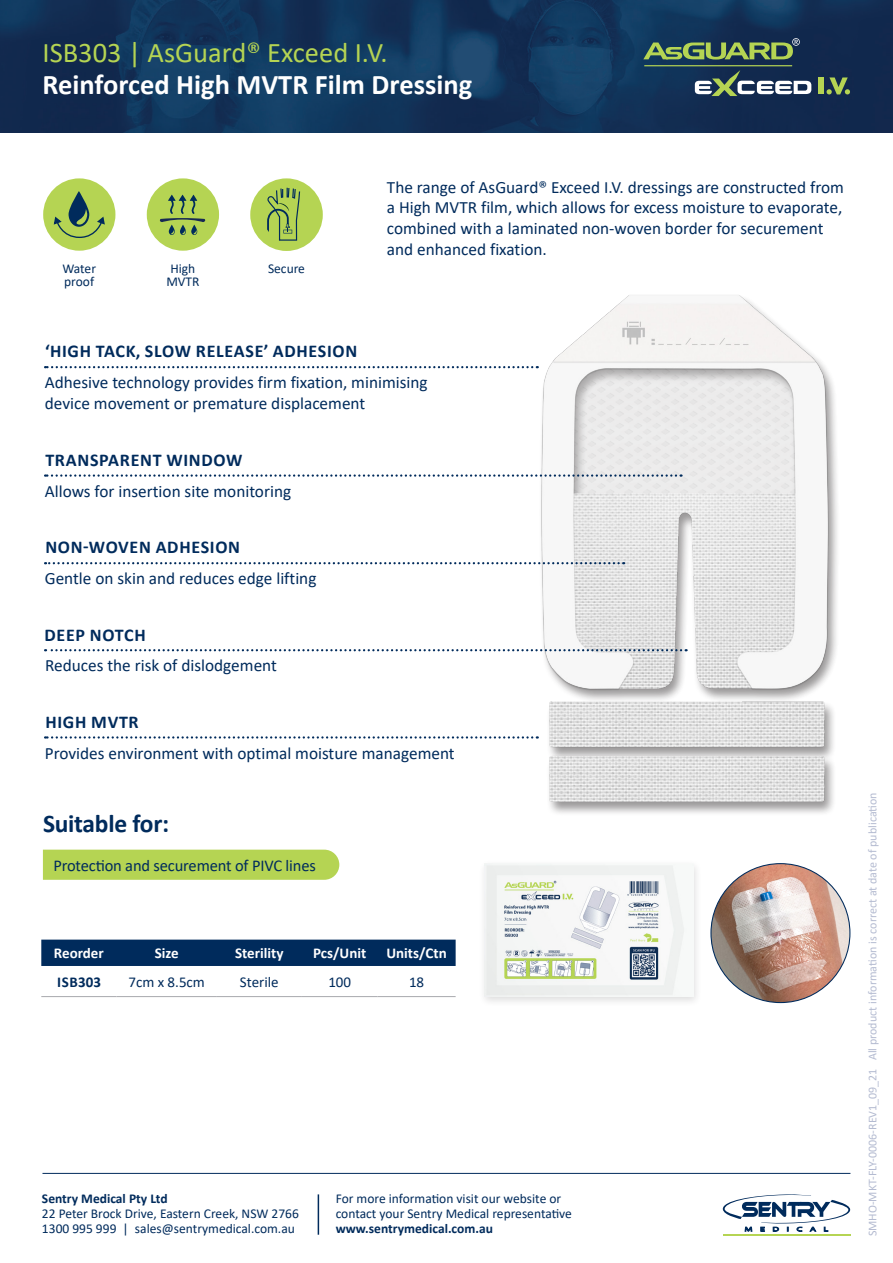
<style>
.page{position:relative;width:893px;height:1263px;background:#fff}
.page>*{position:absolute;margin:0;border:0;box-sizing:border-box;transform-origin:0 0}
.t1{font:700 28.5px "Calibri";color:#fff}
.t2{font:28.5px "Calibri";color:#b5d453}
.Product_Text{font:700 25.5px "Calibri";letter-spacing:-.01em;color:#002b5c}
.Sub_Heading{font:700 18px "Calibri";letter-spacing:.04em;color:#002b5c}
.Description___Main_T{font:17.25px/20.7px "Calibri";color:#002b5c}
.Suitable_For{font:16.5px "Calibri";letter-spacing:-.01em;color:#002b5c}
.t3{font:700 15px "Calibri";color:#fff}
.t4{font:15px "Calibri";color:#002b5c}
.t5{font:700 15px "Calibri";letter-spacing:.02em;color:#002b5c}
.Icon_Text{font:13.5px/15px "Calibri";color:#002b5c}
.t6{font:700 13.5px "Calibri";color:#002b5c}
.t7{font:12px "Calibri";color:#b4bbd1}
</style>
<div class="page">
<hr style="left:318px;top:1194px;width:1px;height:41px;background:#002b5c">
<hr style="left:723px;top:1234px;width:127px;height:2px;background:#b5d453">
<svg style="left:723px;top:1194px;width:127px;height:37px"></svg>
<hr style="left:42px;top:1173px;width:808px;height:1px;background:#002b5c">
<img style="left:0;top:0;width:893px;height:133px">
<img style="left:471px;top:295px;width:366px;height:518px">
<div style="left:41px;top:939px;width:415px;height:27px;background:#002b5c"></div>
<hr style="left:41px;top:996px;width:76px;height:1px;background:#a8a9ad">
<hr style="left:117px;top:996px;width:100px;height:1px;background:#a8a9ad">
<hr style="left:217px;top:996px;width:85px;height:1px;background:#a8a9ad">
<hr style="left:302px;top:996px;width:76px;height:1px;background:#a8a9ad">
<hr style="left:378px;top:996px;width:78px;height:1px;background:#a8a9ad">
<svg style="left:45px;top:649px;width:642px;height:2px"></svg>
<svg style="left:45px;top:474px;width:637px;height:3px"></svg>
<svg style="left:45px;top:562px;width:579px;height:2px"></svg>
<div style="left:43px;top:850px;width:296px;height:30px;background:#b5d453"></div>
<svg style="left:695px;top:70px;width:116px;height:26px"></svg>
<svg style="left:643px;top:38px;width:157px;height:22px;background:#516f54"></svg>
<hr style="left:644px;top:65px;width:148px;height:1px;background:#b5d453">
<div style="left:819px;top:77px;width:5px;height:17px;background:#b5d453"></div>
<svg style="left:826px;top:77px;width:24px;height:17px"></svg>
<svg style="left:45px;top:736px;width:493px;height:3px"></svg>
<svg style="left:45px;top:366px;width:493px;height:2px"></svg>
<div style="left:43px;top:178px;width:72px;height:73px;background:#b5d453;border-radius:50%"></div>
<svg style="left:53px;top:191px;width:52px;height:47px"></svg>
<div style="left:147px;top:178px;width:72px;height:73px;background:#b5d453;border-radius:50%"></div>
<svg style="left:160px;top:195px;width:45px;height:40px"></svg>
<div style="left:250px;top:178px;width:73px;height:73px;background:#b5d453;border-radius:50%"></div>
<svg style="left:267px;top:188px;width:33px;height:53px"></svg>
<div style="left:479px;top:859px;width:224px;height:148px;background:#231f20;opacity:.15"></div>
<img style="left:485px;top:863px;width:208px;height:134px">
<img style="left:711px;top:864px;width:139px;height:138px;border-radius:69px">
<p class="t2" style="left:43px;top:33px;width:346px">ISB303 | AsGuard® Exceed I.V.</p>
<p class="t1" style="left:43px;top:64px;width:431px">Reinforced High MVTR Film Dressing</p>
<p class="Icon_Text" style="left:170px;top:260px;width:26px">High</p>
<p class="Icon_Text" style="left:166px;top:273px;width:35px">MVTR</p>
<p class="Icon_Text" style="left:62px;top:261px;width:35px;line-height:13px">Water proof</p>
<p class="Icon_Text" style="left:268px;top:260px;width:38px">Secure</p>
<p class="Sub_Heading" style="left:45px;top:339px;width:314px">‘HIGH TACK, SLOW RELEASE’ ADHESION</p>
<p class="Description___Main_T" style="left:387px;top:176px;width:459px">The range of AsGuard® Exceed I.V. dressings are constructed from a High MVTR film, which allows for excess moisture to evaporate, combined with a laminated non-woven border for securement and enhanced fixation.</p>
<p class="Description___Main_T" style="left:45px;top:372px;width:384px">Adhesive technology provides firm fixation, minimising</p>
<p class="Description___Main_T" style="left:45px;top:393px;width:322px">device movement or premature displacement</p>
<p class="Sub_Heading" style="left:45px;top:447px;width:199px">TRANSPARENT WINDOW</p>
<p class="Description___Main_T" style="left:45px;top:480px;width:248px">Allows for insertion site monitoring</p>
<p class="Sub_Heading" style="left:45px;top:535px;width:196px">NON-WOVEN ADHESION</p>
<p class="Description___Main_T" style="left:45px;top:568px;width:273px">Gentle on skin and reduces edge lifting</p>
<p class="Sub_Heading" style="left:45px;top:622px;width:103px">DEEP NOTCH</p>
<p class="Description___Main_T" style="left:45px;top:655px;width:233px">Reduces the risk of dislodgement</p>
<p class="Sub_Heading" style="left:45px;top:709px;width:95px">HIGH MVTR</p>
<p class="Description___Main_T" style="left:45px;top:742px;width:411px">Provides environment with optimal moisture management</p>
<p class="Product_Text" style="left:43px;top:806px;width:128px">Suitable for:</p>
<p class="Suitable_For" style="left:53px;top:854px;width:264px">Protection and securement of PIVC lines</p>
<p class="t3" style="left:54px;top:943px;width:51px">Reorder</p>
<p class="t3" style="left:155px;top:943px;width:26px">Size</p>
<p class="t3" style="left:235px;top:943px;width:50px">Sterility</p>
<p class="t3" style="left:313px;top:943px;width:55px">Pcs/Unit</p>
<p class="t3" style="left:386px;top:943px;width:62px">Units/Ctn</p>
<p class="t5" style="left:57px;top:971px;width:45px">ISB303</p>
<p class="t4" style="left:128px;top:971px;width:78px">7cm x 8.5cm</p>
<p class="t4" style="left:240px;top:971px;width:40px">Sterile</p>
<p class="t4" style="left:328px;top:971px;width:24px">100</p>
<p class="t4" style="left:409px;top:971px;width:17px">18</p>
<p class="t6" style="left:42px;top:1189px;width:127px">Sentry Medical Pty Ltd</p>
<p class="Icon_Text" style="left:42px;top:1206px;width:258px">22 Peter Brock Drive, Eastern Creek, NSW 2766<br>1300 995 999 | sales@sentrymedical.com.au</p>
<p class="Icon_Text" style="left:336px;top:1191px;width:238px">For more information visit our website or contact your Sentry Medical representative</p>
<p class="t6" style="left:336px;top:1219px;width:159px">www.sentrymedical.com.au</p>
<p class="t7" style="left:864px;top:1236px;width:445px;rotate:-90deg">SMHO-MKT-FLY-0006-REV1_09_21 All product information is correct at date of publication</p>
</div>
